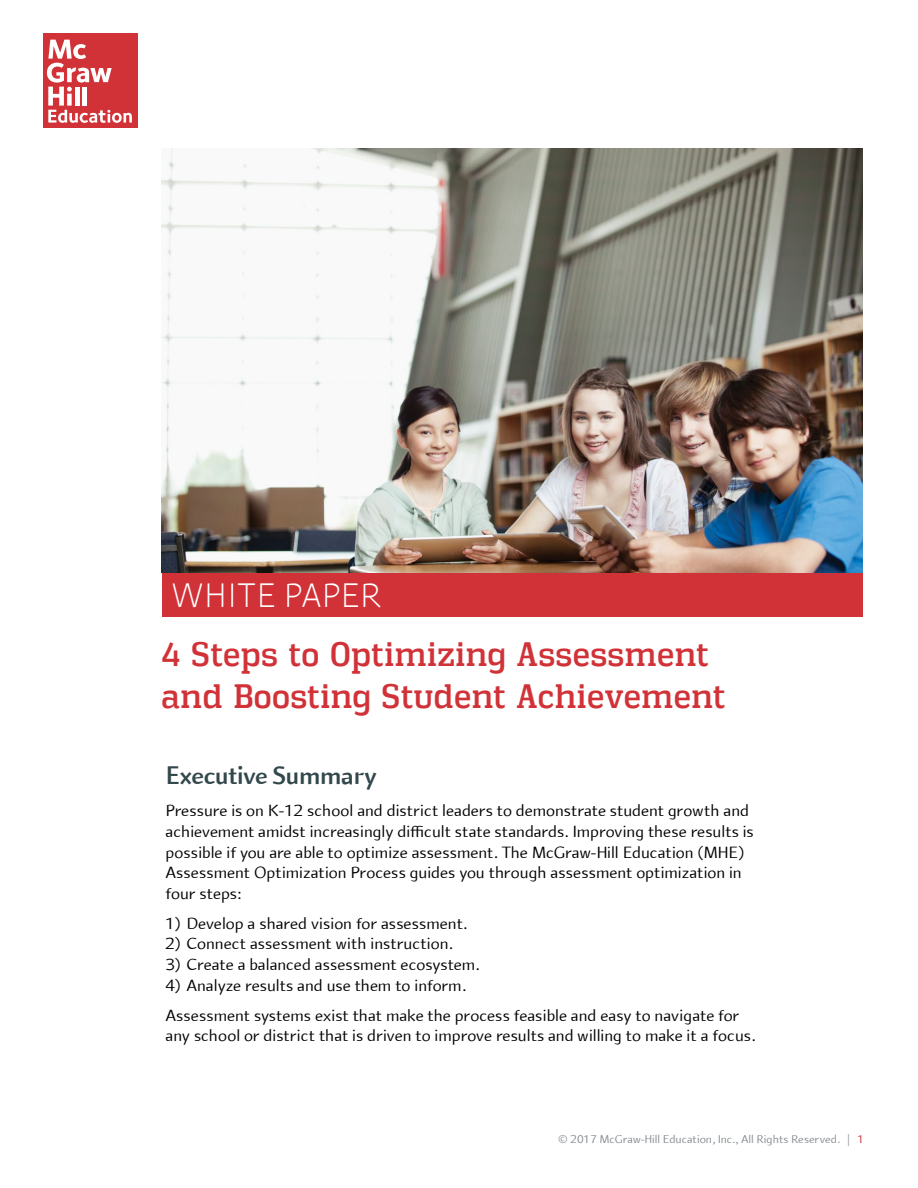
<style>
.page{position:relative;width:918px;height:1188px;background:#fff}
.page>*{position:absolute;margin:0;border:0;box-sizing:border-box;transform-origin:0 0}
.t1{font:300 36px "Arum Sans";color:#fff}
.t2{font:33px/42px "Vectipede Rg";letter-spacing:.03em;color:#d13238}
.t3{font:700 27px "Arum Sans";letter-spacing:-.005em;color:#32484c}
.t4{font:17.25px/20.7px "Arum Sans";color:#000}
.t5{font:12px "Arum Sans";color:#858c8f}
.s1{color:#d13238}
</style>
<div class="page">
<div style="left:162px;top:573px;width:700px;height:43px;background:#d13238"></div>
<img style="left:162px;top:148px;width:700px;height:425px">
<div style="left:43px;top:33px;width:95px;height:95px;background:#d13238"></div>
<svg style="left:47px;top:40px;width:85px;height:83px"></svg>
<h1 class="t1" style="left:172px;top:576px;width:211px">WHITE PAPER</h1>
<h2 class="t2" style="left:162px;top:633px;width:565px">4 Steps to Optimizing Assessment and Boosting Student Achievement</h2>
<h3 class="t3" style="left:166px;top:759px;width:213px">Executive Summary</h3>
<p class="t4" style="left:166px;top:801px;width:590px">Pressure is on K-12 school and district leaders to demonstrate student growth and achievement amidst increasingly difficult state standards. Improving these results is possible if you are able to optimize assessment. The McGraw-Hill Education (MHE)<br>Assessment Optimization Process guides you through assessment optimization in four steps:</p>
<p class="t4" style="left:166px;top:913px;width:303px">1) Develop a shared vision for assessment.</p>
<p class="t4" style="left:166px;top:934px;width:289px">2) Connect assessment with instruction.</p>
<p class="t4" style="left:166px;top:954px;width:315px">3) Create a balanced assessment ecosystem.</p>
<p class="t4" style="left:166px;top:971px;width:575px;line-height:29.7px">4) Analyze results and use them to inform.<br>Assessment systems exist that make the process feasible and easy to navigate for</p>
<p class="t4" style="left:166px;top:1026px;width:591px">any school or district that is driven to improve results and willing to make it a focus.</p>
<p class="t5" style="left:558px;top:1132px;width:307px">© 2017 McGraw-Hill Education, Inc., All Rights Reserved. | <span class="s1">1</span></p>
</div>
